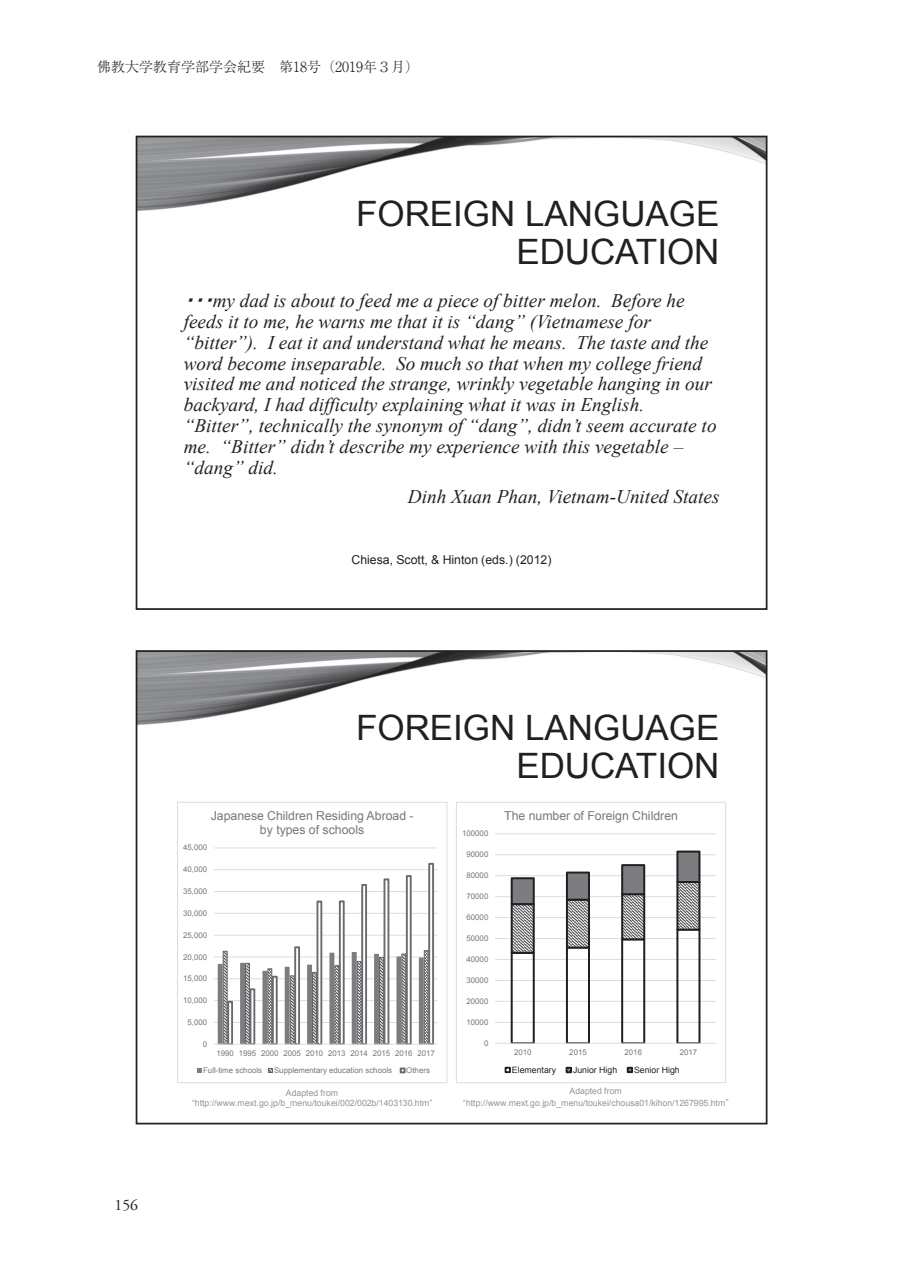
<style>
.page{position:relative;width:903px;height:1275px;background:#fff}
.page>*{position:absolute;margin:0;border:0;box-sizing:border-box;transform-origin:0 0}
.t1{font:35px/37.8px "Arial";color:#231f20;text-align:right}
.t2{font:italic 19.25px/20.8px "Times New Roman";color:#231f20}
.t3{font:15.75px "Adobe Garamond Pro";color:#231f20}
.t4{font:300 14px "Ryumin Pr 6";color:#231f20}
.t5{font:12.25px/14.2px "Arial";color:#76787b;text-align:center}
.t6{font:12.25px "Arial";color:#231f20}
.t7{font:8.75px/11.4px "Arial";color:#939598;text-align:center}
.t8{font:8.75px "Arial";color:#231f20}
.t9{font:7.88px "Arial";letter-spacing:.005em;color:#76787b}
.s1{font-family:"MS P Gothic"}
.s2{font-size:9.62px}
</style>
<div class="page">
<img style="left:139px;top:139px;width:625px;height:72px">
<div style="left:136px;top:136px;width:631px;height:474px;border:2px solid #231f20"></div>
<img style="left:139px;top:653px;width:625px;height:72px">
<hr style="left:214px;top:1022px;width:223px;height:1px;background:#dcdddf">
<hr style="left:214px;top:1000px;width:223px;height:1px;background:#dcdddf">
<hr style="left:214px;top:978px;width:223px;height:1px;background:#dcdddf">
<hr style="left:214px;top:957px;width:223px;height:1px;background:#dcdddf">
<hr style="left:214px;top:935px;width:223px;height:1px;background:#dcdddf">
<hr style="left:214px;top:913px;width:223px;height:1px;background:#dcdddf">
<hr style="left:214px;top:891px;width:223px;height:1px;background:#dcdddf">
<hr style="left:214px;top:869px;width:223px;height:1px;background:#dcdddf">
<hr style="left:214px;top:848px;width:223px;height:1px;background:#dcdddf">
<div style="left:218px;top:964px;width:4px;height:80px;border:1px solid #7b7d80"></div>
<hr style="left:241px;top:963px;width:3px;height:81px;background:#7b7d80">
<div style="left:240px;top:963px;width:5px;height:81px;border:1px solid #7b7d80"></div>
<div style="left:263px;top:971px;width:4px;height:73px;border:1px solid #7b7d80"></div>
<div style="left:285px;top:967px;width:4px;height:77px;border:1px solid #7b7d80"></div>
<hr style="left:308px;top:965px;width:3px;height:79px;background:#7b7d80">
<div style="left:307px;top:965px;width:5px;height:79px;border:1px solid #7b7d80"></div>
<div style="left:330px;top:953px;width:4px;height:91px;border:1px solid #7b7d80"></div>
<div style="left:352px;top:952px;width:4px;height:92px;border:1px solid #7b7d80"></div>
<hr style="left:375px;top:954px;width:3px;height:90px;background:#7b7d80">
<div style="left:374px;top:954px;width:5px;height:90px;border:1px solid #7b7d80"></div>
<div style="left:397px;top:957px;width:4px;height:87px;border:1px solid #7b7d80"></div>
<div style="left:419px;top:958px;width:4px;height:86px;border:1px solid #7b7d80"></div>
<svg style="left:247px;top:965px;width:1px;height:77px"></svg>
<svg style="left:314px;top:974px;width:1px;height:68px"></svg>
<svg style="left:381px;top:959px;width:1px;height:83px"></svg>
<div style="left:223px;top:951px;width:4px;height:93px;border:1px solid #636366"></div>
<div style="left:245px;top:963px;width:5px;height:81px;border:1px solid #636366"></div>
<div style="left:268px;top:968px;width:4px;height:76px;border:1px solid #636366"></div>
<div style="left:290px;top:975px;width:4px;height:69px;border:1px solid #636366"></div>
<div style="left:312px;top:972px;width:5px;height:72px;border:1px solid #636366"></div>
<div style="left:335px;top:965px;width:4px;height:79px;border:1px solid #636366"></div>
<div style="left:357px;top:961px;width:4px;height:83px;border:1px solid #636366"></div>
<div style="left:379px;top:957px;width:5px;height:87px;border:1px solid #636366"></div>
<div style="left:402px;top:954px;width:4px;height:90px;border:1px solid #636366"></div>
<div style="left:424px;top:950px;width:4px;height:94px;border:1px solid #636366"></div>
<div style="left:227px;top:1001px;width:6px;height:44px;border:2px solid #696a6d"></div>
<div style="left:249px;top:988px;width:6px;height:57px;border:2px solid #696a6d"></div>
<div style="left:272px;top:976px;width:6px;height:69px;border:2px solid #696a6d"></div>
<div style="left:294px;top:946px;width:6px;height:99px;border:2px solid #696a6d"></div>
<div style="left:316px;top:900px;width:6px;height:145px;border:2px solid #696a6d"></div>
<div style="left:339px;top:900px;width:6px;height:145px;border:2px solid #696a6d"></div>
<div style="left:361px;top:884px;width:6px;height:161px;border:2px solid #696a6d"></div>
<div style="left:383px;top:878px;width:6px;height:167px;border:2px solid #696a6d"></div>
<div style="left:406px;top:875px;width:6px;height:170px;border:2px solid #696a6d"></div>
<div style="left:428px;top:863px;width:6px;height:182px;border:2px solid #696a6d"></div>
<hr style="left:214px;top:1044px;width:223px;height:1px;background:#dcdddf">
<svg style="left:197px;top:1068px;width:5px;height:5px"></svg>
<svg style="left:268px;top:1068px;width:5px;height:5px"></svg>
<svg style="left:400px;top:1067px;width:6px;height:6px"></svg>
<div style="left:177px;top:802px;width:270px;height:281px;border:1px solid #dcdddf"></div>
<hr style="left:495px;top:1022px;width:221px;height:1px;background:#dcdddf">
<hr style="left:495px;top:1001px;width:221px;height:1px;background:#dcdddf">
<hr style="left:495px;top:980px;width:221px;height:1px;background:#dcdddf">
<hr style="left:495px;top:959px;width:221px;height:1px;background:#dcdddf">
<hr style="left:495px;top:938px;width:221px;height:1px;background:#dcdddf">
<hr style="left:495px;top:917px;width:221px;height:1px;background:#dcdddf">
<hr style="left:495px;top:896px;width:221px;height:1px;background:#dcdddf">
<hr style="left:495px;top:875px;width:221px;height:1px;background:#dcdddf">
<hr style="left:495px;top:854px;width:221px;height:1px;background:#dcdddf">
<hr style="left:495px;top:833px;width:221px;height:1px;background:#dcdddf">
<svg style="left:510px;top:850px;width:191px;height:193px"></svg>
<hr style="left:495px;top:1043px;width:221px;height:1px;background:#dcdddf">
<svg style="left:505px;top:1067px;width:6px;height:6px"></svg>
<svg style="left:566px;top:1067px;width:6px;height:6px"></svg>
<svg style="left:627px;top:1067px;width:6px;height:6px"></svg>
<div style="left:456px;top:802px;width:270px;height:281px;border:1px solid #dcdddf"></div>
<div style="left:136px;top:650px;width:631px;height:474px;border:2px solid #231f20"></div>
<p class="t4" style="left:97px;top:56px;width:324px">佛教大学教育学部学会紀要　第18号（2019年３月）</p>
<h1 class="t1" style="left:356px;top:194px;width:365px">FOREIGN LANGUAGE<br>EDUCATION</h1>
<p class="t2" style="left:184px;top:290px;width:534px"><span class="s1">・・・</span>my dad is about to feed me a piece of bitter melon. Before he feeds it to me, he warns me that it is “dang” (Vietnamese for “bitter”). I eat it and understand what he means. The taste and the word become inseparable. So much so that when my college friend visited me and noticed the strange, wrinkly vegetable hanging in our backyard, I had difficulty explaining what it was in English. “Bitter”, technically the synonym of “dang”, didn’t seem accurate to me. “Bitter” didn’t describe my experience with this vegetable – “dang” did.</p>
<p class="t2" style="left:408px;top:486px;width:313px">Dinh Xuan Phan, Vietnam-United States</p>
<p class="t6" style="left:352px;top:551px;width:201px">Chiesa, Scott, &amp; Hinton (eds.) (2012)</p>
<h1 class="t1" style="left:356px;top:709px;width:365px">FOREIGN LANGUAGE<br>EDUCATION</h1>
<p class="t3" style="left:115px;top:1196px;width:25px">156</p>
<p class="t5" style="left:211px;top:809px;width:204px">Japanese Children Residing Abroad - by types of schools</p>
<p class="t9" style="left:462px;top:828px;width:28px">100000</p>
<p class="t5" style="left:504px;top:809px;width:175px">The number of Foreign Children</p>
<p class="t9" style="left:183px;top:842px;width:26px">45,000</p>
<p class="t9" style="left:466px;top:849px;width:23px">90000</p>
<p class="t9" style="left:183px;top:864px;width:26px">40,000</p>
<p class="t9" style="left:466px;top:870px;width:23px">80000</p>
<p class="t9" style="left:183px;top:886px;width:26px">35,000</p>
<p class="t9" style="left:466px;top:891px;width:23px">70000</p>
<p class="t9" style="left:183px;top:908px;width:26px">30,000</p>
<p class="t9" style="left:466px;top:912px;width:23px">60000</p>
<p class="t9" style="left:183px;top:929px;width:26px">25,000</p>
<p class="t9" style="left:466px;top:933px;width:23px">50000</p>
<p class="t9" style="left:183px;top:951px;width:26px">20,000</p>
<p class="t9" style="left:466px;top:954px;width:23px">40000</p>
<p class="t9" style="left:183px;top:973px;width:26px">15,000</p>
<p class="t9" style="left:466px;top:975px;width:23px">30000</p>
<p class="t9" style="left:183px;top:995px;width:26px">10,000</p>
<p class="t9" style="left:466px;top:996px;width:23px">20000</p>
<p class="t9" style="left:187px;top:1017px;width:21px">5,000</p>
<p class="t9" style="left:466px;top:1017px;width:23px">10000</p>
<p class="t9" style="left:203px;top:1039px;width:6px">0</p>
<p class="t9" style="left:484px;top:1038px;width:6px">0</p>
<p class="t9" style="left:216px;top:1048px;width:220px">1990 1995 2000 2005 2010 2013 2014 2015 2016 2017</p>
<p class="t9" style="left:514px;top:1047px;width:19px">2010</p>
<p class="t9" style="left:569px;top:1047px;width:19px">2015</p>
<p class="t9" style="left:624px;top:1047px;width:19px">2016</p>
<p class="t9" style="left:680px;top:1047px;width:19px">2017</p>
<p class="t9" style="left:203px;top:1065px;width:61px">Full-time schools</p>
<p class="t9" style="left:274px;top:1065px;width:120px">Supplementary education schools</p>
<p class="t9" style="left:406px;top:1065px;width:25px">Others</p>
<p class="t7" style="left:192px;top:1087px;width:242px;line-height:10.5px">Adapted from “http://www.mext.go.jp/b_menu/toukei/002/002b/1403130.htm”</p>
<p class="t8" style="left:512px;top:1064px;width:46px">Elementary</p>
<p class="t8" style="left:573px;top:1064px;width:46px">Junior High</p>
<p class="t8" style="left:634px;top:1064px;width:47px">Senior High</p>
<p class="t7" style="left:463px;top:1086px;width:267px">Adapted from “http://www.mext.go.jp/b_menu/toukei/chousa01/kihon/1267995.htm<span class="s2">”</span></p>
</div>
